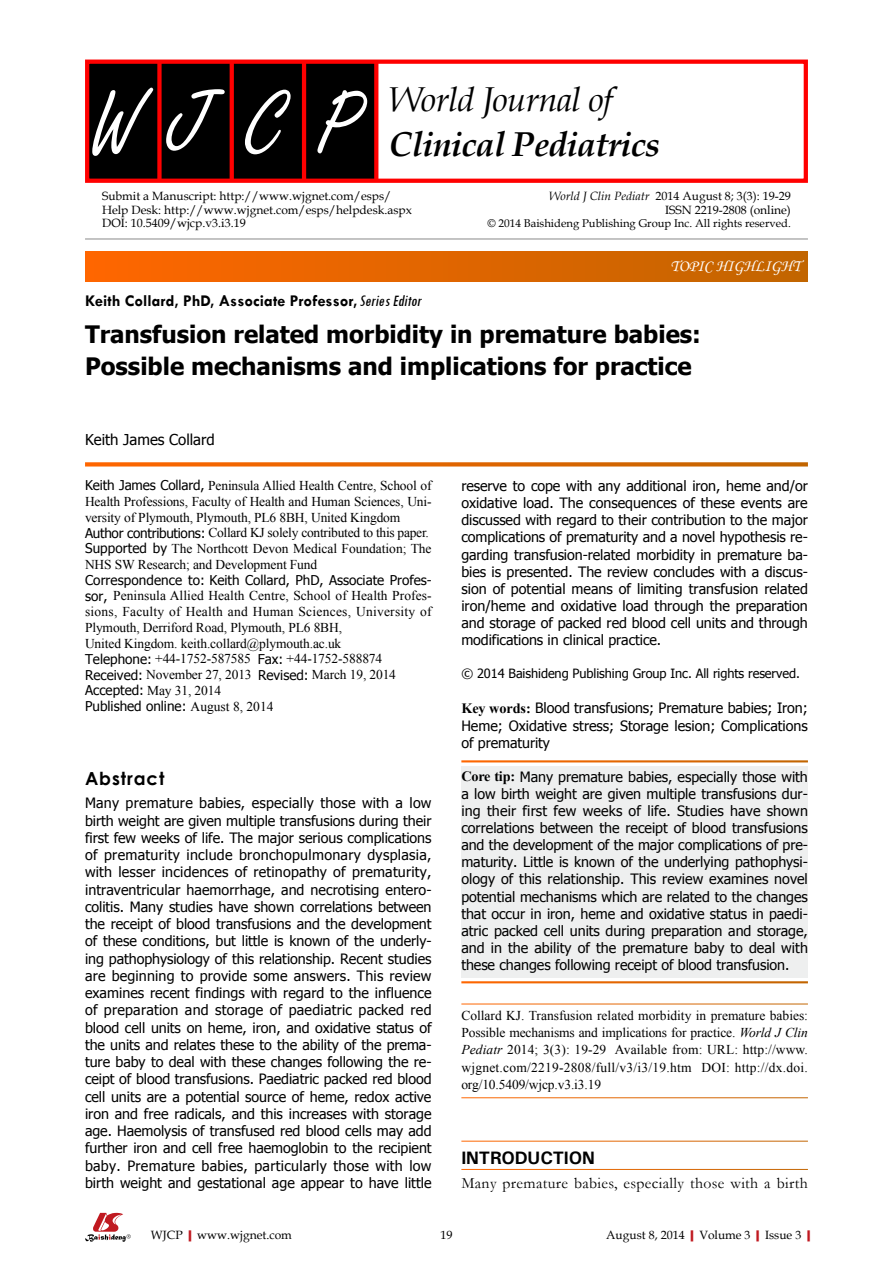
<style>
.page{position:relative;width:893px;height:1263px;background:#fff}
.page>*{position:absolute;margin:0;border:0;box-sizing:border-box;transform-origin:0 0}
.t1{font:94.5px "Freestyle Script";color:#fff;scale:.95 1}
.t2{font:italic 700 34.5px "Book Antiqua";letter-spacing:-.02em;color:#000}
.t3{font:italic 34.5px "Book Antiqua";letter-spacing:-.02em;color:#000}
.t4{font:700 24px/31.5px "Tahoma";color:#000}
.t5{font:700 18px "Univers";letter-spacing:-.01em;color:#000}
.t6{font:700 18px "Century Gothic";letter-spacing:.05em;color:#000}
.t7{font:700 16.5px "Tw Cen";color:#000}
.t8{font:16.5px "Monotype Corsiva";color:#fff}
.t9{font:15.75px "Garamond";letter-spacing:.025em;color:#000}
.t10{font:15px "Tahoma";color:#000}
.t11{font:14.25px/17.2px "Tahoma";letter-spacing:-.005em;color:#000;text-align:justify}
.t12{font:13.5px/15.8px "Times New Roman";letter-spacing:-.01em;color:#000}
.t13{font:12.75px "Tahoma";letter-spacing:-.005em;color:#000}
.t14{font:12px/13.5px "Book Antiqua";color:#000}
.t15{font:11.25px "Book Antiqua";color:#000}
.s1{font-style:italic}
.s2{font-weight:400;font-style:italic;font-stretch:condensed}
.s3{font-family:"Tahoma"}
.s4{font-family:"Times New Roman";font-weight:700}
.s5{font-weight:700;color:#c01920}
</style>
<div class="page">
<div style="left:461px;top:766px;width:347px;height:212px;background:#eeefef"></div>
<div style="left:85px;top:252px;width:723px;height:29px;background:linear-gradient(to right,#f60,#c16500)"></div>
<hr style="left:85px;top:239px;width:723px;height:1px;background:#898989">
<svg style="left:85px;top:462px;width:723px;height:4px;background:#e27011"></svg>
<div style="left:87px;top:61px;width:289px;height:121px;background:#000"></div>
<div style="left:157px;top:61px;width:5px;height:121px;background:#f00"></div>
<svg style="left:230px;top:65px;width:4px;height:113px"></svg>
<hr style="left:302px;top:61px;width:4px;height:121px;background:#f00">
<svg style="left:374px;top:65px;width:4px;height:113px"></svg>
<div style="left:85px;top:60px;width:723px;height:123px;border:4px solid #f00"></div>
<svg style="left:85px;top:1213px;width:46px;height:29px"></svg>
<p class="t1" style="left:90px;top:72px;width:284px">WJCP</p>
<p class="t3" style="left:389px;top:75px;width:225px">World Journal of</p>
<p class="t2" style="left:389px;top:121px;width:273px">Clinical Pediatrics</p>
<p class="t14" style="left:102px;top:189px;width:311px">Submit a Manuscript: http://www.wjgnet.com/esps/<br>Help Desk: http://www.wjgnet.com/esps/helpdesk.aspx<br>DOI: 10.5409/wjcp.v3.i3.19</p>
<p class="t14" style="left:549px;top:189px;width:243px;text-align:right"><span class="s1">World J Clin Pediatr</span> 2014 August 8; 3(3): 19-29<br>ISSN 2219-2808 (online)</p>
<p class="t15" style="left:487px;top:215px;width:305px">© 2014 Baishideng Publishing Group Inc. All rights reserved.</p>
<p class="t7" style="left:85px;top:291px;width:341px">Keith Collard, PhD, Associate Professor,<span class="s2">SeriesEditor</span></p>
<p class="t8" style="left:670px;top:256px;width:132px">TOPIC HIGHLIGHT</p>
<p class="t4" style="left:85px;top:317px;width:617px">Transfusion related morbidity in premature babies:<br>Possible mechanisms and implications for practice</p>
<p class="t10" style="left:85px;top:430px;width:131px">Keith James Collard</p>
<p class="t12" style="left:85px;top:477px;width:348px"><span class="s3">Keith James Collard,</span> Peninsula Allied Health Centre, School of Health Professions, Faculty of Health and Human Sciences, Uni&shy;versity of Plymouth, Plymouth, PL6 8BH, United Kingdom <span class="s3">Author contributions:</span> Collard KJ solely contributed to this paper.<br><span class="s3">Supported by</span> The Northcott Devon Medical Foundation; The NHS SW Research; and Development Fund<br><span class="s3">Correspondence to: Keith Collard, PhD, Associate Profes&shy;sor,</span> Peninsula Allied Health Centre, School of Health Profes&shy;sions, Faculty of Health and Human Sciences, University of Plymouth, Derriford Road, Plymouth, PL6 8BH,<br>United Kingdom. keith.collard@plymouth.ac.uk<br><span class="s3">Telephone:</span> +44-1752-587585 <span class="s3">Fax:</span> +44-1752-588874<br><span class="s3">Received:</span> November 27, 2013 <span class="s3">Revised:</span> March 19, 2014<br><span class="s3">Accepted:</span> May 31, 2014<br><span class="s3">Published online:</span> August 8, 2014</p>
<p class="t6" style="left:85px;top:764px;width:81px">Abstract</p>
<p class="t11" style="left:85px;top:794px;width:348px">Many premature babies, especially those with a low birth weight are given multiple transfusions during their first few weeks of life. The major serious complications of prematurity include bronchopulmonary dysplasia, with lesser incidences of retinopathy of prematurity, intraventricular haemorrhage, and necrotising entero&shy;colitis. Many studies have shown correlations between the receipt of blood transfusions and the development of these conditions, but little is known of the underly&shy;ing pathophysiology of this relationship. Recent studies are beginning to provide some answers. This review examines recent findings with regard to the influence of preparation and storage of paediatric packed red blood cell units on heme, iron, and oxidative status of the units and relates these to the ability of the prema&shy;ture baby to deal with these changes following the re&shy;ceipt of blood transfusions. Paediatric packed red blood cell units are a potential source of heme, redox active iron and free radicals, and this increases with storage age. Haemolysis of transfused red blood cells may add further iron and cell free haemoglobin to the recipient baby. Premature babies, particularly those with low birth weight and gestational age appear to have little</p>
<p class="t11" style="left:461px;top:477px;width:348px">reserve to cope with any additional iron, heme and/or oxidative load. The consequences of these events are discussed with regard to their contribution to the major complications of prematurity and a novel hypothesis re&shy;garding transfusion-related morbidity in premature ba&shy;bies is presented. The review concludes with a discus&shy;sion of potential means of limiting transfusion related iron/heme and oxidative load through the preparation and storage of packed red blood cell units and through modifications in clinical practice.</p>
<p class="t13" style="left:461px;top:665px;width:340px">© 2014 Baishideng Publishing Group Inc. All rights reserved.</p>
<p class="t11" style="left:461px;top:699px;width:348px"><span class="s4">Key words:</span> Blood transfusions; Premature babies; Iron; Heme; Oxidative stress; Storage lesion; Complications of prematurity</p>
<p class="t11" style="left:461px;top:767px;width:348px"><span class="s4">Core tip:</span> Many premature babies, especially those with a low birth weight are given multiple transfusions dur&shy;ing their first few weeks of life. Studies have shown correlations between the receipt of blood transfusions and the development of the major complications of pre&shy;maturity. Little is known of the underlying pathophysi&shy;ology of this relationship. This review examines novel potential mechanisms which are related to the changes that occur in iron, heme and oxidative status in paedi&shy;atric packed cell units during preparation and storage, and in the ability of the premature baby to deal with these changes following receipt of blood transfusion.</p>
<p class="t12" style="left:461px;top:1007px;width:348px;line-height:17.1px;text-align:justify">Collard KJ. Transfusion related morbidity in premature babies:<br>Possible mechanisms and implications for practice. <span class="s1">World J Clin Pediatr</span> 2014; 3(3): 19-29 Available from: URL: http://www. wjgnet.com/2219-2808/full/v3/i3/19.htm DOI: http://dx.doi. org/10.5409/wjcp.v3.i3.19</p>
<p class="t5" style="left:461px;top:1146px;width:135px">INTRODUCTION</p>
<p class="t9" style="left:461px;top:1173px;width:348px">Many premature babies, especially those with a birth</p>
<p class="t14" style="left:151px;top:1227px;width:142px">WJCP<span class="s5">|</span>www.wjgnet.com</p>
<p class="t14" style="left:440px;top:1227px;width:13px">19</p>
<p class="t14" style="left:606px;top:1227px;width:211px">August 8, 2014<span class="s5">|</span>Volume 3<span class="s5">|</span>Issue 3<span class="s5">|</span></p>
</div>
